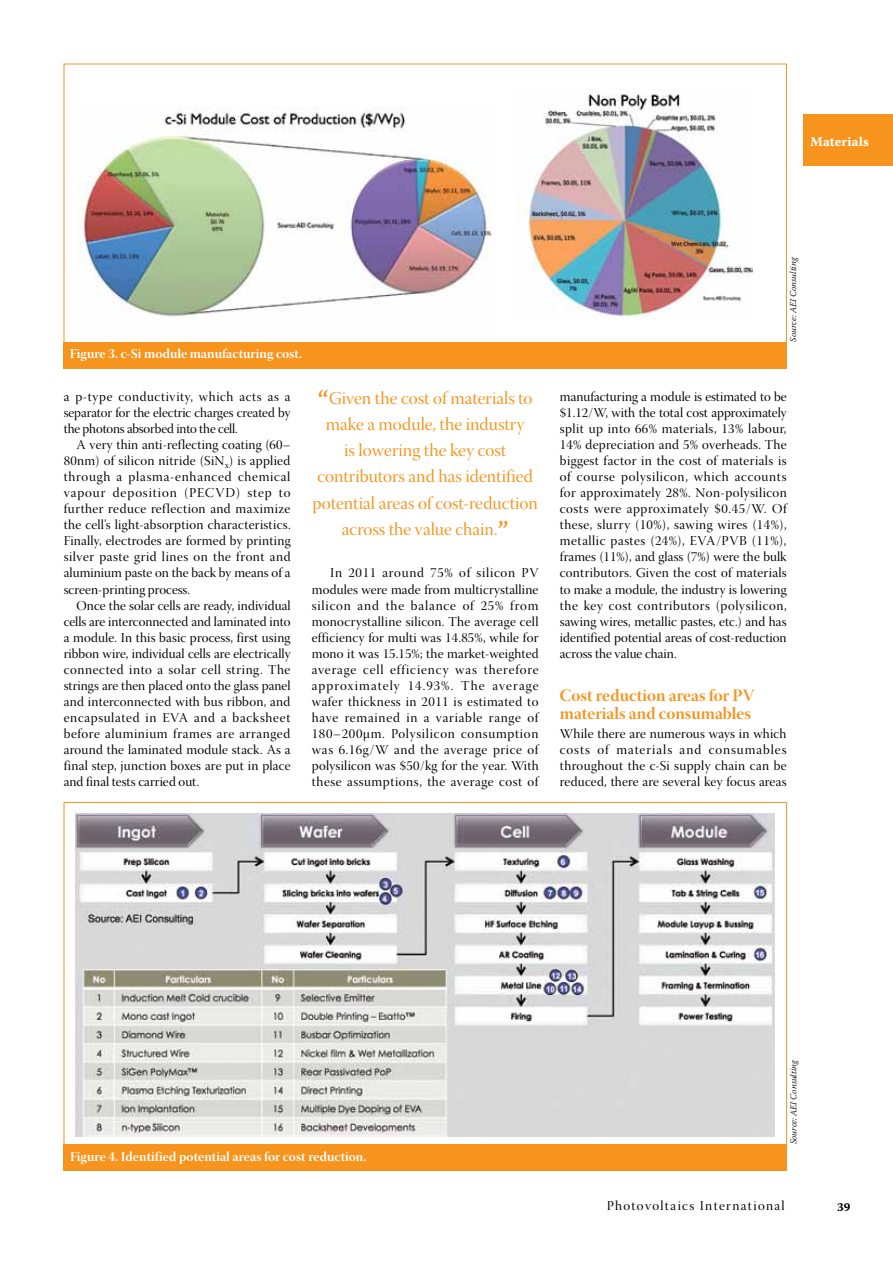
<style>
.page{position:relative;width:893px;height:1263px;background:#fff}
.page>*{position:absolute;margin:0;border:0;box-sizing:border-box;transform-origin:0 0}
.t1{font:18px/26.2px "Warnock Pro Disp";color:#f7941e;text-align:center}
.t2{font:17.25px/18px "Warnock Pro Bold Disp";color:#f7941e}
.t3{font:13.5px/16px "Warnock Pro Disp";letter-spacing:.005em;color:#000;text-align:justify}
.t4{font:13.5px "Warnock Pro Bold Disp";color:#fff}
.t5{font:13.5px "Warnock Pro Disp";letter-spacing:.1em;color:#000}
.t6{font:13.5px "Warnock Pro Bold Capt";letter-spacing:.005em;color:#fff}
.t7{font:12px "Warnock Pro Bold Capt";color:#000}
.t8{font:italic 300 9px "Warnock Pro";letter-spacing:-.005em;color:#000}
.s1{font-family:"Warnock Pro";font-size:30px}
</style>
<div class="page">
<div style="left:804px;top:115px;width:89px;height:51px;background:#f7941e"></div>
<img style="left:78px;top:106px;width:414px;height:211px">
<img style="left:524px;top:94px;width:228px;height:223px">
<div style="left:64px;top:342px;width:723px;height:27px;background:#f7941e"></div>
<img style="left:76px;top:813px;width:698px;height:323px">
<div style="left:64px;top:1144px;width:723px;height:27px;background:#f7941e"></div>
<p class="t6" style="left:810px;top:134px;width:60px">Materials</p>
<p class="t4" style="left:70px;top:346px;width:234px">Figure 3. c-Si module manufacturing cost.</p>
<p class="t3" style="left:64px;top:390px;width:228px">a p-type conductivity, which acts as a separator for the electric charges created by the photons absorbed into the cell.</p>
<p class="t3" style="left:64px;top:438px;width:228px;text-indent:13px">A very thin anti-reflecting coating (60– 80nm) of silicon nitride (SiN<sub>x</sub>) is applied through a plasma-enhanced chemical vapour deposition (PECVD) step to further reduce reflection and maximize the cell’s light-absorption characteristics.<br>Finally, electrodes are formed by printing silver paste grid lines on the front and aluminium paste on the back by means of a screen-printing process.</p>
<p class="t3" style="left:64px;top:599px;width:228px;text-indent:13px">Once the solar cells are ready, individual cells are interconnected and laminated into a module. In this basic process, first using ribbon wire, individual cells are electrically connected into a solar cell string. The strings are then placed onto the glass panel and interconnected with bus ribbon, and encapsulated in EVA and a backsheet before aluminium frames are arranged around the laminated module stack. As a final step, junction boxes are put in place and final tests carried out.</p>
<h1 class="t1" style="left:312px;top:387px;width:227px"><span class="s1">“</span>Given the cost of materials to make a module, the industry<br>is lowering the key cost contributors and has identified potential areas of cost-reduction across the value chain.<span class="s1">”</span></h1>
<p class="t3" style="left:312px;top:567px;width:228px;text-indent:18px">In 2011 around 75% of silicon PV modules were made from multicrystalline silicon and the balance of 25% from monocrystalline silicon. The average cell efficiency for multi was 14.85%, while for mono it was 15.15%; the market-weighted average cell efficiency was therefore approximately 14.93%. The average wafer thickness in 2011 is estimated to have remained in a variable range of 180–200µm. Polysilicon consumption was 6.16g/W and the average price of polysilicon was $50/kg for the year. With these assumptions, the average cost of</p>
<p class="t8" style="left:788px;top:342px;width:87px;rotate:-90deg">Source: AEI Consulting</p>
<p class="t3" style="left:560px;top:390px;width:228px">manufacturing a module is estimated to be $1.12/W, with the total cost approximately split up into 66% materials, 13% labour, 14% depreciation and 5% overheads. The biggest factor in the cost of materials is of course polysilicon, which accounts for approximately 28%. Non-polysilicon costs were approximately $0.45/W. Of these, slurry (10%), sawing wires (14%), metallic pastes (24%), EVA/PVB (11%), frames (11%), and glass (7%) were the bulk contributors. Given the cost of materials to make a module, the industry is lowering the key cost contributors (polysilicon, sawing wires, metallic pastes, etc.) and has identified potential areas of cost-reduction across the value chain.</p>
<p class="t2" style="left:560px;top:686px;width:196px">Cost reduction areas for PV materials and consumables</p>
<p class="t3" style="left:560px;top:727px;width:228px">While there are numerous ways in which costs of materials and consumables throughout the c-Si supply chain can be reduced, there are several key focus areas</p>
<p class="t4" style="left:70px;top:1148px;width:298px">Figure 4. Identified potential areas for cost reduction.</p>
<p class="t8" style="left:788px;top:1144px;width:87px;rotate:-90deg">Source: AEI Consulting</p>
<p class="t5" style="left:607px;top:1198px;width:180px">Photovoltaics International</p>
<p class="t7" style="left:837px;top:1200px;width:15px">39</p>
</div>
